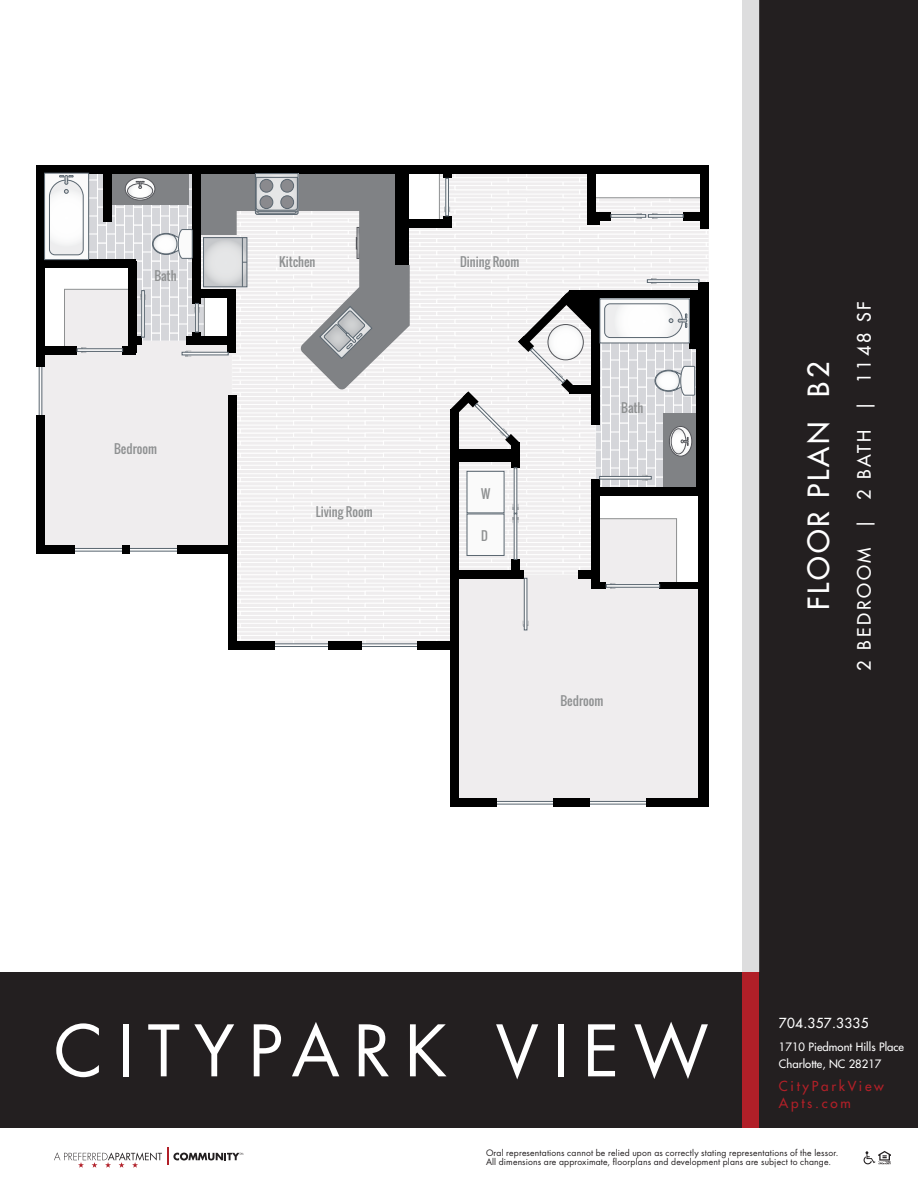
<style>
.page{position:relative;width:918px;height:1188px;background:#fff}
.page>*{position:absolute;margin:0;border:0;box-sizing:border-box;transform-origin:0 0}
.t1{font:69px "Futura";letter-spacing:.2em;color:#fff}
.t2{font:28.5px "Futura";letter-spacing:.1em;color:#fff}
.t3{font:18px "Futura";letter-spacing:.15em;color:#fff}
.t4{font:13.5px/16.5px "Futura";letter-spacing:.2em;color:#b11f28}
.t5{font:13.5px "Futura";letter-spacing:.025em;color:#fff}
.t6{font:12.15px "Oswald";color:#8e9091}
.t7{font:11.25px/16.5px "Futura";letter-spacing:.005em;color:#fff}
.t8{font:8.7px/9px "Futura";letter-spacing:.02em;color:#231f20}
</style>
<div class="page">
<div style="left:0;top:972px;width:918px;height:155px;background:#231f20"></div>
<div style="left:742px;top:972px;width:18px;height:155px;background:#b11f28"></div>
<div style="left:760px;top:0;width:158px;height:1127px;background:#231f20"></div>
<div style="left:742px;top:0;width:18px;height:972px;background:#ddddde"></div>
<svg style="left:54px;top:1148px;width:189px;height:20px"></svg>
<svg style="left:864px;top:1151px;width:27px;height:13px"></svg>
<div style="left:42px;top:357px;width:155px;height:191px;background:#efedee"></div>
<div style="left:459px;top:644px;width:240px;height:157px;background:#efedee"></div>
<svg style="left:197px;top:173px;width:512px;height:471px;fill:#efedee"></svg>
<svg style="left:199px;top:173px;width:211px;height:217px;fill:#efedee"></svg>
<div style="left:406px;top:172px;width:33px;height:48px;background:#fff"></div>
<div style="left:406px;top:172px;width:34px;height:49px;border:1px solid #8e9091"></div>
<div style="left:593px;top:170px;width:111px;height:28px;background:#fff"></div>
<div style="left:592px;top:170px;width:112px;height:28px;border:1px solid #8e9091"></div>
<div style="left:39px;top:332px;width:3px;height:147px;background:#fafafa;border:1px solid #5a6670"></div>
<div style="left:53px;top:548px;width:147px;height:3px;background:#fafafa;border:1px solid #5a6670"></div>
<div style="left:272px;top:644px;width:147px;height:3px;background:#fafafa;border:1px solid #5a6670"></div>
<div style="left:496px;top:801px;width:155px;height:3px;background:#fafafa;border:1px solid #5a6670"></div>
<div style="left:36px;top:415px;width:9px;height:136px;background:#000"></div>
<div style="left:228px;top:395px;width:8px;height:254px;background:#000"></div>
<div style="left:451px;top:409px;width:8px;height:391px;background:#000"></div>
<div style="left:701px;top:282px;width:8px;height:525px;background:#000"></div>
<div style="left:701px;top:167px;width:8px;height:62px;background:#000"></div>
<div style="left:588px;top:167px;width:8px;height:58px;background:#000"></div>
<div style="left:36px;top:165px;width:9px;height:202px;background:#000"></div>
<div style="left:228px;top:289px;width:8px;height:63px;background:#000"></div>
<div style="left:395px;top:167px;width:14px;height:98px;background:#000"></div>
<div style="left:443px;top:167px;width:8px;height:11px;background:#000"></div>
<div style="left:443px;top:216px;width:8px;height:12px;background:#000"></div>
<div style="left:592px;top:213px;width:8px;height:12px;background:#000"></div>
<div style="left:37px;top:165px;width:672px;height:8px;background:#000"></div>
<div style="left:699px;top:282px;width:8px;height:525px;background:#000"></div>
<div style="left:36px;top:546px;width:39px;height:8px;background:#000"></div>
<div style="left:123px;top:546px;width:7px;height:8px;background:#000"></div>
<div style="left:178px;top:546px;width:54px;height:8px;background:#000"></div>
<div style="left:228px;top:641px;width:47px;height:8px;background:#000"></div>
<div style="left:329px;top:641px;width:33px;height:8px;background:#000"></div>
<div style="left:417px;top:641px;width:38px;height:8px;background:#000"></div>
<div style="left:451px;top:799px;width:46px;height:8px;background:#000"></div>
<div style="left:553px;top:799px;width:37px;height:8px;background:#000"></div>
<div style="left:646px;top:799px;width:58px;height:8px;background:#000"></div>
<div style="left:683px;top:212px;width:22px;height:8px;background:#000"></div>
<div style="left:589px;top:212px;width:22px;height:8px;background:#000"></div>
<div style="left:402px;top:219px;width:44px;height:9px;background:#000"></div>
<svg style="left:651px;top:278px;width:6px;height:6px"></svg>
<svg style="left:523px;top:621px;width:6px;height:5px"></svg>
<div style="left:524px;top:578px;width:3px;height:52px;border:1px solid #5a6670"></div>
<svg style="left:652px;top:213px;width:6px;height:6px"></svg>
<hr style="left:648px;top:215px;width:35px;height:2px;background:#fafafa">
<svg style="left:636px;top:213px;width:6px;height:6px"></svg>
<hr style="left:611px;top:215px;width:35px;height:2px;background:#fafafa">
<svg style="left:444px;top:207px;width:6px;height:5px"></svg>
<div style="left:446px;top:178px;width:3px;height:38px;background:#fafafa;border:1px solid #5a6670"></div>
<svg style="left:44px;top:172px;width:188px;height:185px"></svg>
<svg style="left:451px;top:291px;width:248px;height:298px"></svg>
<svg style="left:320px;top:306px;width:52px;height:53px;background:#a1a4a7"></svg>
<svg style="left:205px;top:240px;width:40px;height:45px;background:#dadbdc"></svg>
<div style="left:203px;top:238px;width:44px;height:49px;border:1px solid #5a6670"></div>
<hr style="left:242px;top:238px;width:1px;height:49px;background:#5a6670">
<div style="left:357px;top:227px;width:2px;height:32px;border:1px solid #54555a"></div>
<svg style="left:255px;top:177px;width:43px;height:38px"></svg>
<div style="left:281px;top:179px;width:13px;height:13px;background:#8a8a8e;border-radius:50%"></div>
<div style="left:281px;top:179px;width:13px;height:13px;border:1px solid #5a6670;border-radius:50%"></div>
<div style="left:281px;top:196px;width:13px;height:13px;background:#8a8a8e;border-radius:50%"></div>
<div style="left:281px;top:196px;width:13px;height:13px;border:1px solid #5a6670;border-radius:50%"></div>
<div style="left:260px;top:196px;width:13px;height:13px;background:#8a8a8e;border-radius:50%"></div>
<div style="left:260px;top:196px;width:13px;height:13px;border:1px solid #5a6670;border-radius:50%"></div>
<div style="left:260px;top:179px;width:13px;height:13px;background:#8a8a8e;border-radius:50%"></div>
<div style="left:260px;top:179px;width:13px;height:13px;border:1px solid #5a6670;border-radius:50%"></div>
<div style="left:255px;top:173px;width:43px;height:4px;border:1px solid #5a6670"></div>
<svg style="left:548px;top:325px;width:35px;height:35px"></svg>
<div style="left:548px;top:324px;width:35px;height:36px;border:1px solid #54555a;border-radius:50%"></div>
<div style="left:467px;top:471px;width:37px;height:42px;background:#fafafa"></div>
<div style="left:467px;top:514px;width:37px;height:42px;background:#fafafa"></div>
<p class="t6" style="left:154px;top:267px;width:24px">Bath</p>
<p class="t6" style="left:114px;top:439px;width:44px">Bedroom</p>
<p class="t6" style="left:279px;top:253px;width:38px">Kitchen</p>
<p class="t6" style="left:460px;top:253px;width:61px">Dining Room</p>
<p class="t6" style="left:316px;top:503px;width:58px">Living Room</p>
<p class="t6" style="left:481px;top:485px;width:11px">W</p>
<p class="t6" style="left:481px;top:527px;width:8px">D</p>
<p class="t6" style="left:621px;top:399px;width:24px">Bath</p>
<p class="t6" style="left:560px;top:692px;width:44px">Bedroom</p>
<p class="t2" style="left:801px;top:610px;width:250px;rotate:-90deg">FLOOR PLAN B2</p>
<p class="t3" style="left:853px;top:671px;width:371px;rotate:-90deg">2 BEDROOM | 2 BATH | 1148 SF</p>
<h3 class="t5" style="left:779px;top:1015px;width:91px">704.357.3335</h3>
<p class="t7" style="left:779px;top:1039px;width:127px">1710 Piedmont Hills Place<br>Charlotte, NC 28217</p>
<h3 class="t4" style="left:779px;top:1078px;width:107px">CityParkView<br>Apts.com</h3>
<p class="t8" style="left:486px;top:1149px;width:354px">Oral representations cannot be relied upon as correctly stating representations of the lessor.<br>All dimensions are approximate, floorplans and development plans are subject to change.</p>
<h1 class="t1" style="left:54px;top:1007px;width:656px">CITYPARK VIEW</h1>
</div>
